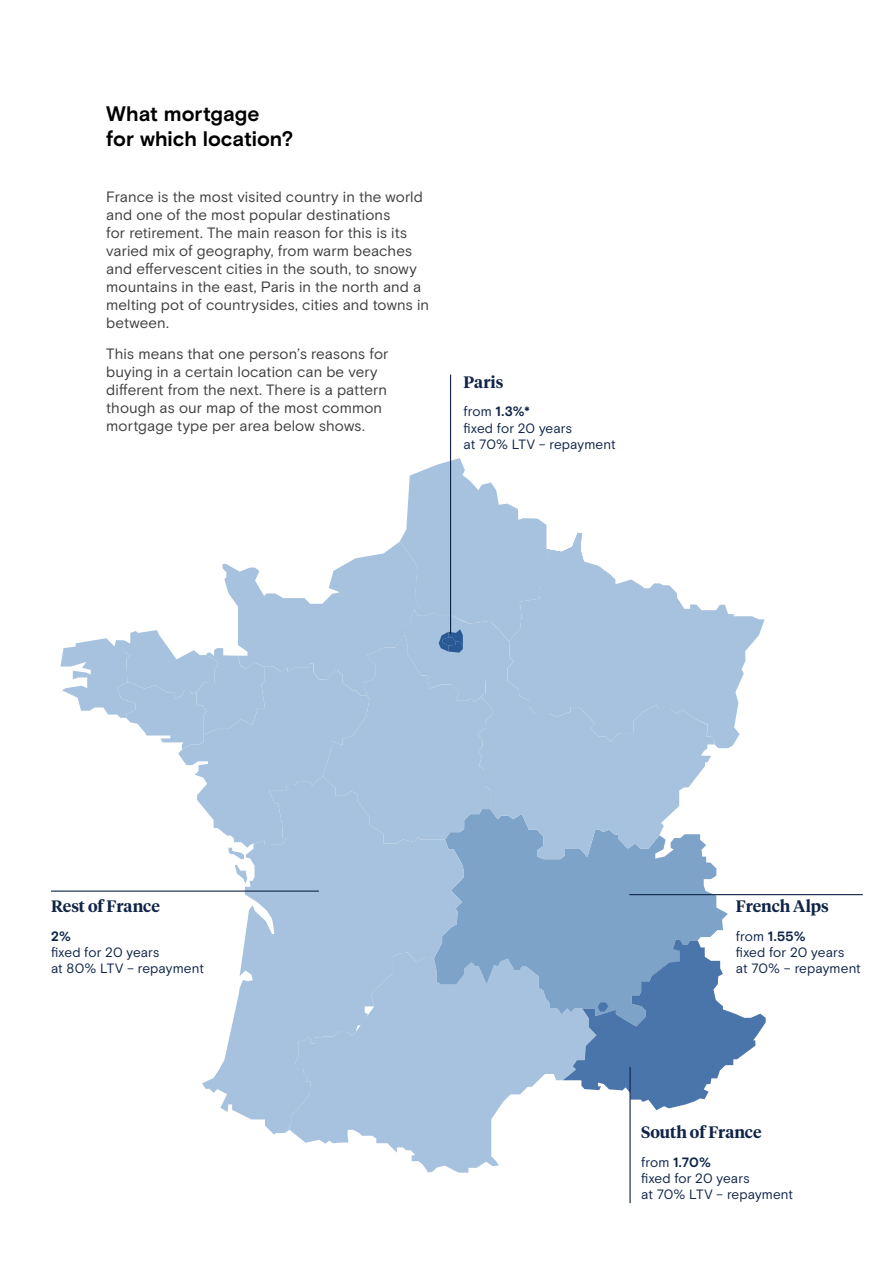
<style>
.page{position:relative;width:893px;height:1263px;background:#fff}
.page>*{position:absolute;margin:0;border:0;box-sizing:border-box;transform-origin:0 0}
.Plain_Text{font:700 21px/25.2px "Basis Grotesque";color:#000}
.Plain_Text-2{font:600 16.5px "Tiempos Headline";color:#0f2447}
.Plain_Text-3{font:15px/18px "Basis Grotesque";letter-spacing:.005em;color:#3e3e3f}
.Plain_Text-4{font:13.5px/16.2px "Basis Grotesque";color:#0f2447}
.s1{font-weight:700}
</style>
<div class="page">
<svg style="left:295px;top:1110px;width:204px;height:62px"></svg>
<svg style="left:224px;top:1110px;width:240px;height:24px;background:#b3cbe2"></svg>
<svg style="left:61px;top:458px;width:705px;height:652px"></svg>
<hr style="left:450px;top:375px;width:1px;height:259px;background:#0f2447">
<hr style="left:51px;top:890px;width:268px;height:2px;background:#0f2447">
<hr style="left:629px;top:894px;width:234px;height:1px;background:#0f2447">
<hr style="left:629px;top:1067px;width:2px;height:136px;background:#0f2447">
<p class="Plain_Text" style="left:106px;top:101px;width:189px">What mortgage<br>for which location?</p>
<p class="Plain_Text-3" style="left:106px;top:187px;width:324px">France is the most visited country in the world and one of the most popular destinations<br>for retirement. The main reason for this is its varied mix of geography, from warm beaches and effervescent cities in the south, to snowy mountains in the east, Paris in the north and a melting pot of countrysides, cities and towns in between.</p>
<p class="Plain_Text-3" style="left:106px;top:344px;width:284px">This means that one person’s reasons for buying in a certain location can be very different from the next. There is a pattern though as our map of the most common mortgage type per area below shows.</p>
<p class="Plain_Text-2" style="left:464px;top:370px;width:41px">Paris</p>
<p class="Plain_Text-4" style="left:464px;top:403px;width:154px">from <span class="s1">1.3%*<br></span>fixed for 20 years<br>at 70% LTV – repayment</p>
<p class="Plain_Text-2" style="left:51px;top:895px;width:110px">Rest of France</p>
<p class="Plain_Text-4" style="left:51px;top:928px;width:155px"><span class="s1">2%<br></span>fixed for 20 years<br>at 80% LTV – repayment</p>
<p class="Plain_Text-2" style="left:736px;top:895px;width:94px">French Alps</p>
<p class="Plain_Text-4" style="left:736px;top:928px;width:127px">from <span class="s1">1.55%<br></span>fixed for 20 years<br>at 70% – repayment</p>
<p class="Plain_Text-2" style="left:641px;top:1120px;width:122px">South of France</p>
<p class="Plain_Text-4" style="left:641px;top:1154px;width:154px">from <span class="s1">1.70%<br></span>fixed for 20 years<br>at 70% LTV – repayment</p>
</div>
